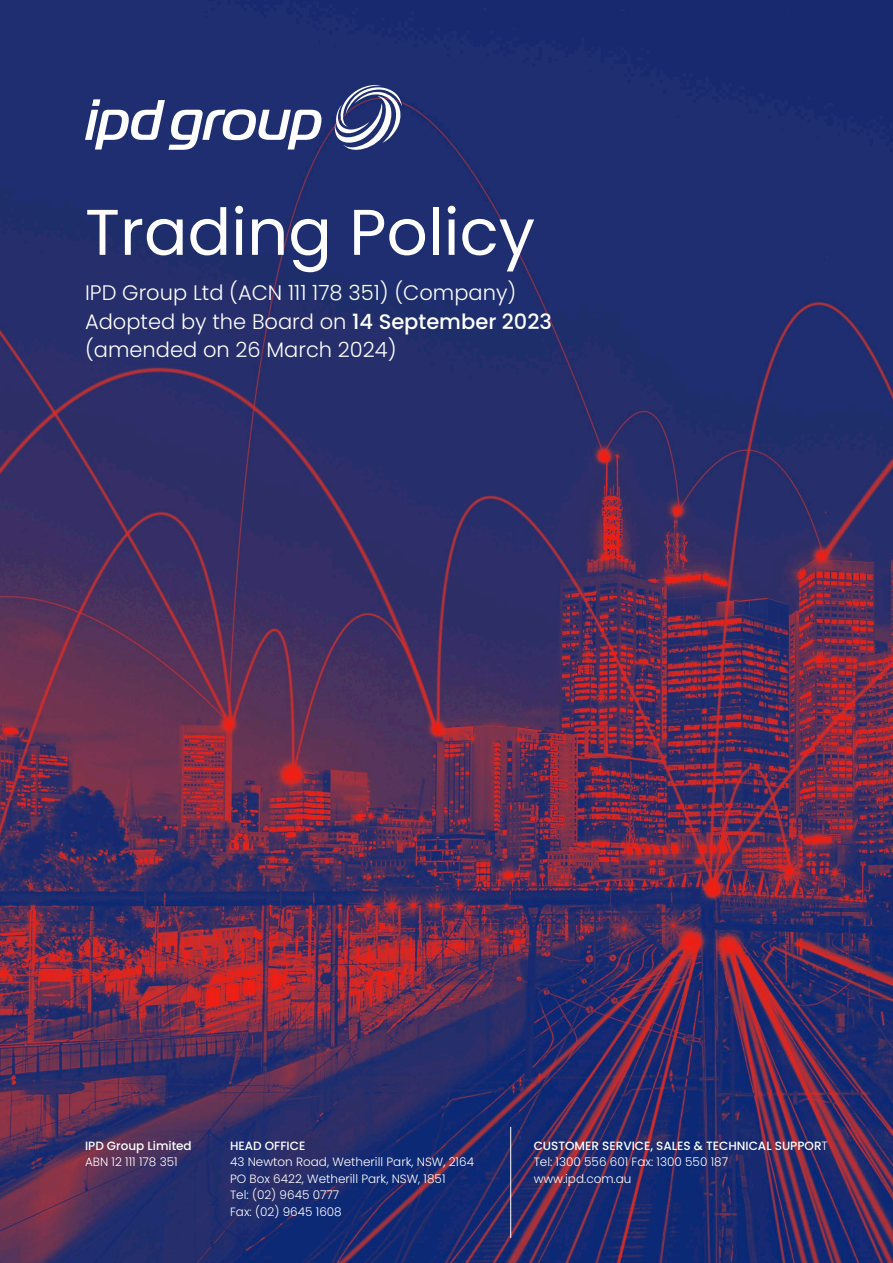
<style>
.page{position:relative;width:893px;height:1263px;background:#fff}
.page>*{position:absolute;margin:0;border:0;box-sizing:border-box;transform-origin:0 0}
.t1{font:64.5px "Poppins";color:#fff}
.t2{font:300 21px/28.5px "Poppins";color:#fff}
.t3{font:300 12px/16.5px "Poppins";color:#fff}
.t4{font:500 12px "Poppins";color:#fff}
.s1{font-weight:500}
</style>
<div class="page">
<img style="left:0;top:0;width:893px;height:1263px">
<svg style="left:334px;top:85px;width:68px;height:65px"></svg>
<svg style="left:85px;top:100px;width:236px;height:50px"></svg>
<hr style="left:510px;top:1127px;width:1px;height:111px;background:#fff">
<h1 class="t1" style="left:85px;top:195px;width:451px">Trading Policy</h1>
<h2 class="t2" style="left:85px;top:279px;width:468px">IPD Group Ltd (ACN 111 178 351) (Company)<br>Adopted by the Board on <span class="s1">14 September 2023 </span>(amended on 26 March 2024)</h2>
<p class="t4" style="left:85px;top:1138px;width:108px">IPD Group Limited</p>
<p class="t3" style="left:85px;top:1154px;width:94px">ABN 12 111 178 351</p>
<p class="t4" style="left:230px;top:1138px;width:77px">HEAD OFFICE</p>
<p class="t3" style="left:230px;top:1154px;width:245px">43 Newton Road, Wetherill Park, NSW, 2164<br>PO Box 6422, Wetherill Park, NSW, 1851<br>Tel: (02) 9645 0777<br>Fax: (02) 9645 1608</p>
<p class="t3" style="left:534px;top:1137px;width:296px"><span class="s1">CUSTOMER SERVICE, SALES &amp; TECHNICAL SUPPOR</span>T<br>Tel: 1300 556 601 Fax: 1300 550 187 www.ipd.com.au</p>
</div>
